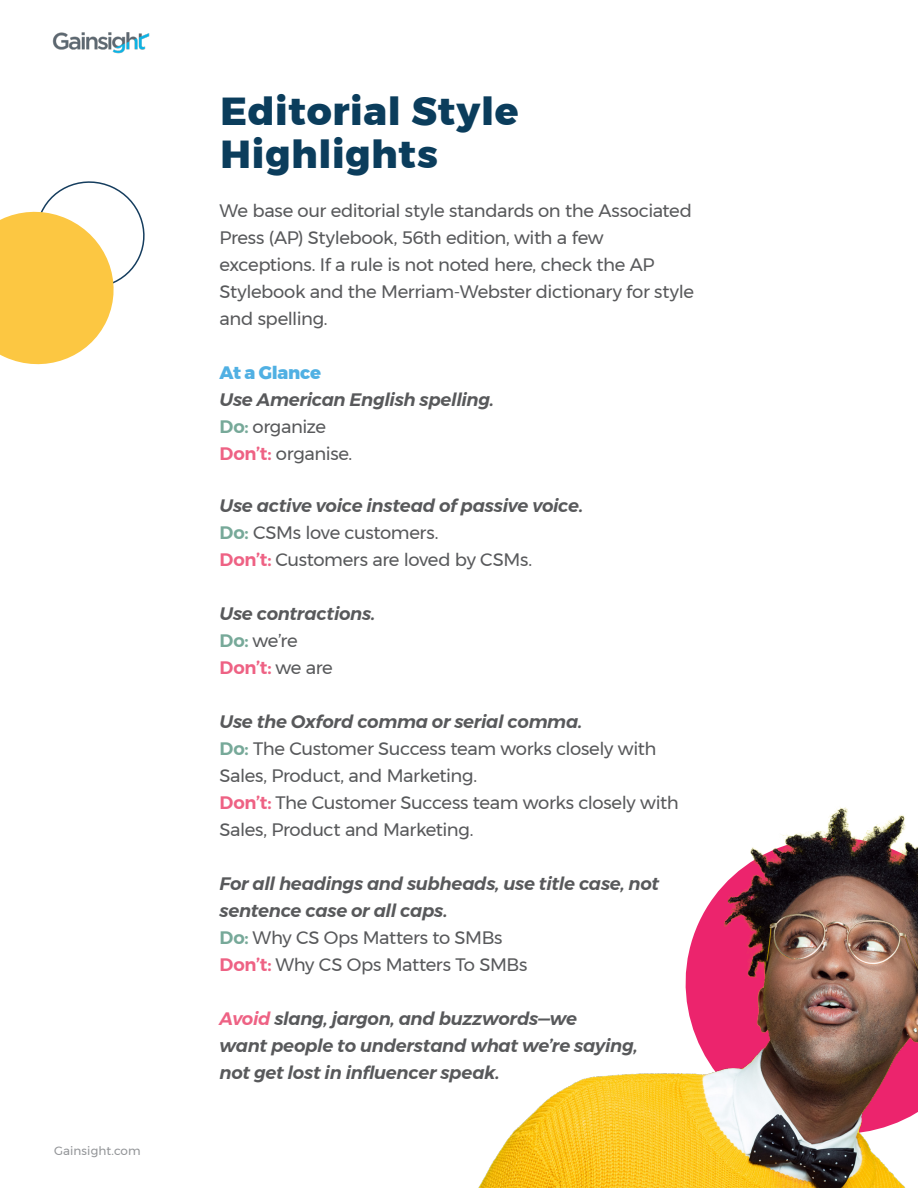
<style>
.page{position:relative;width:918px;height:1188px;background:#fff}
.page>*{position:absolute;margin:0;border:0;box-sizing:border-box;transform-origin:0 0}
.t1{font:800 39px/43.5px "Montserrat";letter-spacing:.02em;color:#0b3d5c}
.t2{font:18px/27px "Montserrat";letter-spacing:-.02em;color:#58595b}
.t3{font:italic 600 18px/27px "Montserrat";letter-spacing:-.02em;color:#58595b}
.t4{font:800 18px "Montserrat";letter-spacing:-.015em;color:#50b0e3}
.t5{font:12px "Montserrat";letter-spacing:.01em;color:#939598}
.s1{font-style:normal;color:#77a999}
.s2{font-weight:400;font-style:normal}
.s3{font-style:normal;color:#ee6284}
.s4{font-weight:600;font-style:italic}
.s5{font-weight:600;color:#77a999}
.s6{font-weight:600;color:#ee6284}
.s7{color:#ee6284}
</style>
<div class="page">
<img style="left:52px;top:32px;width:98px;height:22px">
<img style="left:478px;top:807px;width:440px;height:381px">
<svg style="left:0;top:181px;width:145px;height:184px"></svg>
<p class="t5" style="left:54px;top:1141px;width:88px">Gainsight.com</p>
<h1 class="t1" style="left:221px;top:89px;width:300px">Editorial Style<br>Highlights</h1>
<p class="t2" style="left:220px;top:197px;width:476px">We base our editorial style standards on the Associated Press (AP) Stylebook, 56th edition, with a few exceptions. If a rule is not noted here, check the AP Stylebook and the Merriam-Webster dictionary for style and spelling.</p>
<p class="t4" style="left:220px;top:358px;width:103px">At a Glance</p>
<p class="t3" style="left:220px;top:386px;width:276px">Use American English spelling.<br><span class="s1">Do:</span> <span class="s2">organize<br></span><span class="s3">Don’t:</span> <span class="s2">organise.</span></p>
<p class="t2" style="left:220px;top:492px;width:365px"><span class="s4">Use active voice instead of passive voice.<br></span><span class="s5">Do:</span> CSMs love customers.<br><span class="s6">Don’t:</span> Customers are loved by CSMs.</p>
<p class="t3" style="left:220px;top:601px;width:157px">Use contractions.<br><span class="s1">Do:</span> <span class="s2">we’re<br></span><span class="s3">Don’t:</span> <span class="s2">we are</span></p>
<p class="t2" style="left:220px;top:708px;width:461px"><span class="s4">Use the Oxford comma or serial comma.<br></span><span class="s5">Do:</span> The Customer Success team works closely with Sales, Product, and Marketing.<br><span class="s6">Don’t:</span> The Customer Success team works closely with Sales, Product and Marketing.</p>
<p class="t3" style="left:220px;top:871px;width:441px">For all headings and subheads, use title case, not sentence case or all caps.<br><span class="s1">Do:</span> <span class="s2">Why CS Ops Matters to SMBs<br></span><span class="s3">Don’t:</span> <span class="s2">Why CS Ops Matters To SMBs</span></p>
<p class="t3" style="left:220px;top:1006px;width:420px"><span class="s7">Avoid</span> slang, jargon, and buzzwords—we<br>want people to understand what we’re saying, not get lost in influencer speak.</p>
</div>
